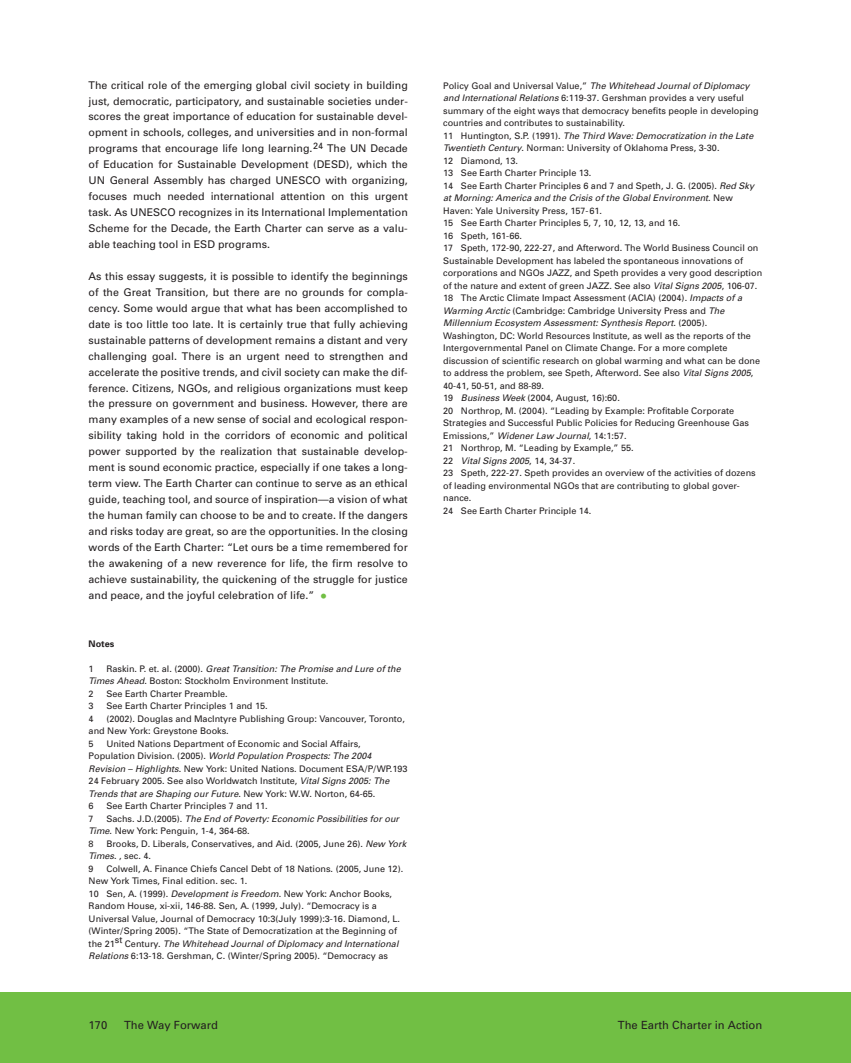
<style>
.page{position:relative;width:851px;height:1063px;background:#fff}
.page>*{position:absolute;margin:0;border:0;box-sizing:border-box;transform-origin:0 0}
.t1{font:11.25px "Univers";color:#231f20}
.t2{font:10.62px/16px "Univers";color:#231f20;text-align:justify}
.t3{font:9px/12.5px "Univers";color:#231f20}
.t4{font:italic 9px/12.5px "Univers";color:#231f20}
.t5{font:700 9px "Univers";color:#231f20}
.s1{font-size:20px;color:#71bf44}
.s2{font-style:italic}
.s3{font-style:normal}
</style>
<div class="page">
<div style="left:0;top:992px;width:850px;height:71px;background:#71bf44"></div>
<p class="t2" style="left:89px;top:78px;width:321px">The critical role of the emerging global civil society in building just, democratic, participatory, and sustainable societies under&shy;scores the great importance of education for sustainable devel&shy;opment in schools, colleges, and universities and in non-formal programs that encourage life long learning.<sup>24</sup> The UN Decade of Education for Sustainable Development (DESD), which the UN General Assembly has charged UNESCO with organizing, focuses much needed international attention on this urgent task. As UNESCO recognizes in its International Implementation Scheme for the Decade, the Earth Charter can serve as a valu&shy;able teaching tool in ESD programs.</p>
<p class="t2" style="left:89px;top:269px;width:321px">As this essay suggests, it is possible to identify the beginnings of the Great Transition, but there are no grounds for compla&shy;cency. Some would argue that what has been accomplished to date is too little too late. It is certainly true that fully achieving sustainable patterns of development remains a distant and very challenging goal. There is an urgent need to strengthen and accelerate the positive trends, and civil society can make the dif&shy;ference. Citizens, NGOs, and religious organizations must keep the pressure on government and business. However, there are many examples of a new sense of social and ecological respon&shy;sibility taking hold in the corridors of economic and political power supported by the realization that sustainable develop&shy;ment is sound economic practice, especially if one takes a long&shy;term view. The Earth Charter can continue to serve as an ethical guide, teaching tool, and source of inspiration—a vision of what the human family can choose to be and to create. If the dangers and risks today are great, so are the opportunities. In the closing words of the Earth Charter: “Let ours be a time remembered for the awakening of a new reverence for life, the firm resolve to achieve sustainability, the quickening of the struggle for justice and peace, and the joyful celebration of life.” <span class="s1">•</span></p>
<p class="t5" style="left:89px;top:640px;width:27px">Notes</p>
<p class="t3" style="left:89px;top:663px;width:7px">1</p>
<p class="t3" style="left:89px;top:663px;width:313px;text-indent:18px">Raskin. P. et. al. (2000). <span class="s2">Great Transition: The Promise and Lure of the<br>Times Ahead</span>. Boston: Stockholm Environment Institute.<br>2</p>
<p class="t3" style="left:106px;top:688px;width:123px">See Earth Charter Preamble.</p>
<p class="t3" style="left:89px;top:701px;width:7px">3</p>
<p class="t3" style="left:106px;top:701px;width:163px">See Earth Charter Principles 1 and 15.</p>
<p class="t3" style="left:89px;top:713px;width:7px">4</p>
<p class="t3" style="left:89px;top:713px;width:318px;text-indent:18px">(2002). Douglas and MacIntyre Publishing Group: Vancouver, Toronto, and New York: Greystone Books.<br>5</p>
<p class="t3" style="left:89px;top:738px;width:320px;text-indent:18px">United Nations Department of Economic and Social Affairs, Population Division. (2005). <span class="s2">World Population Prospects: The 2004<br>Revision – Highlights</span>. New York: United Nations. Document ESA/P/WP.193<br>24 February 2005. See also Worldwatch Institute, <span class="s2">Vital Signs 2005: The Trends that are Shaping our Future</span>. New York: W.W. Norton, 64-65.<br>6</p>
<p class="t3" style="left:106px;top:801px;width:163px">See Earth Charter Principles 7 and 11.</p>
<p class="t4" style="left:89px;top:813px;width:312px;text-indent:18px"><span class="s3">Sachs. J.D.(2005).</span> The End of Poverty: Economic Possibilities for our<br>Time<span class="s3">. New York: Penguin, 1-4, 364-68.<br>8</span></p>
<p class="t3" style="left:89px;top:813px;width:7px">7</p>
<p class="t3" style="left:89px;top:838px;width:319px;text-indent:18px">Brooks, D. Liberals, Conservatives, and Aid. (2005, June 26). <span class="s2">New York<br>Times</span>. , sec. 4.<br>9</p>
<p class="t3" style="left:89px;top:863px;width:316px;text-indent:18px">Colwell, A. Finance Chiefs Cancel Debt of 18 Nations. (2005, June 12).<br>New York Times, Final edition. sec. 1.<br>10 Sen, A. (1999). <span class="s2">Development is Freedom</span>. New York: Anchor Books, Random House, xi-xii, 146-88. Sen, A. (1999, July). “Democracy is a Universal Value, Journal of Democracy 10:3(July 1999):3-16. Diamond, L. (Winter/Spring 2005). “The State of Democratization at the Beginning of the 21st Century. <span class="s2">The Whitehead Journal of Diplomacy and International Relations</span> 6:13-18. Gershman, C. (Winter/Spring 2005). “Democracy as</p>
<p class="t3" style="left:443px;top:80px;width:320px">Policy Goal and Universal Value,” <span class="s2">The Whitehead Journal of Diplomacy and International Relations</span> 6:119-37. Gershman provides a very useful summary of the eight ways that democracy benefits people in developing countries and contributes to sustainability.<br>11 Huntington, S.P. (1991). <span class="s2">The Third Wave: Democratization in the Late Twentieth Century</span>. Norman: University of Oklahoma Press, 3-30.<br>12 Diamond, 13.<br>13 See Earth Charter Principle 13.<br>14 See Earth Charter Principles 6 and 7 and Speth, J. G. (2005). <span class="s2">Red Sky at Morning: America and the Crisis of the Global Environment</span>. New Haven: Yale University Press, 157-61.<br>15 See Earth Charter Principles 5, 7, 10, 12, 13, and 16.<br>16 Speth, 161-66.<br>17 Speth, 172-90, 222-27, and Afterword. The World Business Council on Sustainable Development has labeled the spontaneous innovations of corporations and NGOs JAZZ, and Speth provides a very good description of the nature and extent of green JAZZ. See also <span class="s2">Vital Signs 2005</span>, 106-07.<br>18 The Arctic Climate Impact Assessment (ACIA) (2004). <span class="s2">Impacts of a Warming Arctic</span> (Cambridge: Cambridge University Press and <span class="s2">The Millennium Ecosystem Assessment: Synthesis Report</span>. (2005).<br>Washington, DC: World Resources Institute, as well as the reports of the Intergovernmental Panel on Climate Change. For a more complete discussion of scientific research on global warming and what can be done to address the problem, see Speth, Afterword. See also <span class="s2">Vital Signs 2005</span>, 40-41, 50-51, and 88-89.<br>19 <span class="s2">Business Week</span> (2004, August, 16):60.<br>20 Northrop, M. (2004). “Leading by Example: Profitable Corporate Strategies and Successful Public Policies for Reducing Greenhouse Gas Emissions,” <span class="s2">Widener Law Journal</span>, 14:1:57.<br>21 Northrop, M. “Leading by Example,” 55.<br>22 <span class="s2">Vital Signs 2005</span>, 14, 34-37.<br>23 Speth, 222-27. Speth provides an overview of the activities of dozens of leading environmental NGOs that are contributing to global gover&shy;nance.<br>24 See Earth Charter Principle 14.</p>
<p class="t1" style="left:89px;top:1021px;width:20px">170</p>
<p class="t1" style="left:124px;top:1021px;width:95px">The Way Forward</p>
<p class="t1" style="left:617px;top:1021px;width:146px">The Earth Charter in Action</p>
</div>
